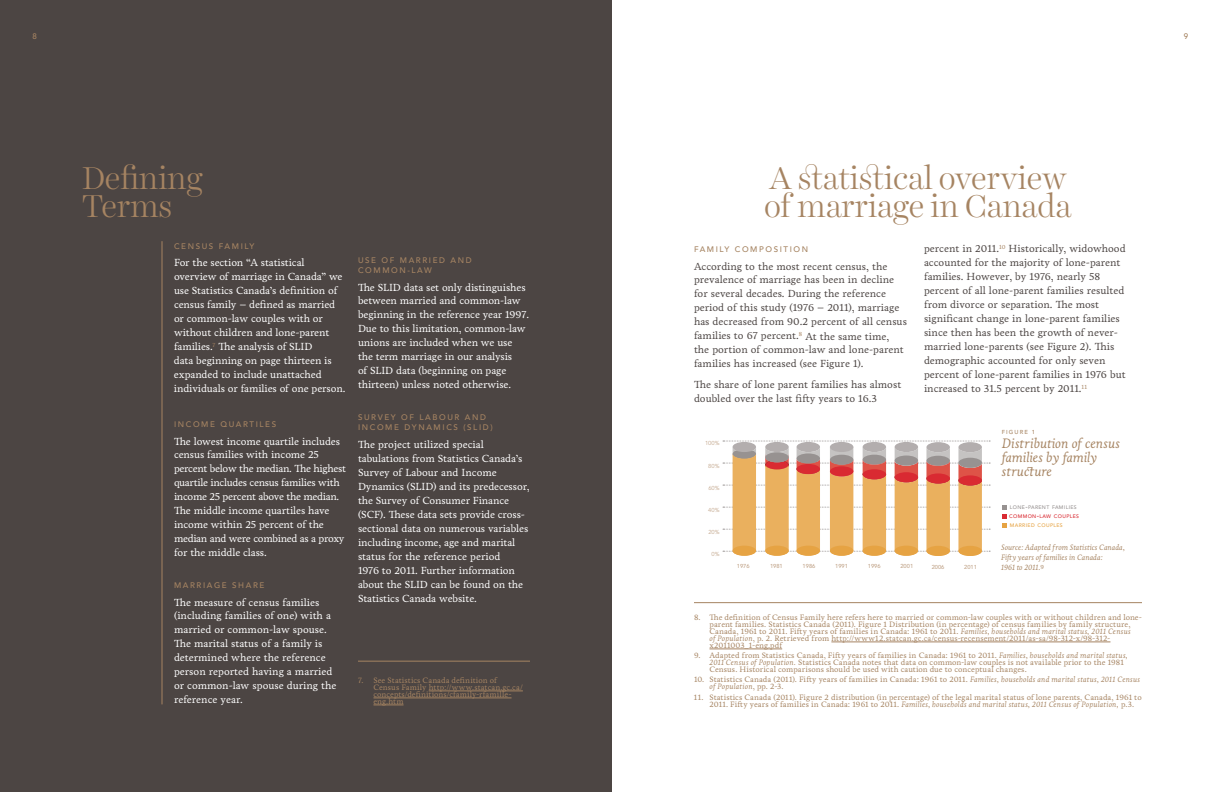
<style>
.page{position:relative;width:1224px;height:792px;background:#fff}
.page>*{position:absolute;margin:0;border:0;box-sizing:border-box;transform-origin:0 0}
.t1{font:300 32px/28px "Harriet Display";color:#a68462}
.t2{font:italic 14px/14px "Livory";letter-spacing:-.015em;color:#a68462}
.t3{font:10.5px/14px "Livory";letter-spacing:-.01em;color:#fff}
.t4{font:10.5px/14px "Livory";color:#4c4543}
.t5{font:8px/7px "Livory";letter-spacing:.01em;color:#a68462}
.t6{font:500 8px/10.5px "Avenir LT Std";letter-spacing:.2em;color:#a68462}
.t7{font:italic 8px/10.5px "Livory";letter-spacing:-.01em;color:#a68462}
.t8{font:5.8px "Avenir LT Std";letter-spacing:.005em;color:#c1a489}
.t9{font:500 5.8px "Avenir LT Std";letter-spacing:.2em;color:#a68462}
.t10{font:500 5.7px "Avenir LT Std";color:#c1a489}
.t11{font:500 5.1px "Avenir LT Std";color:#979291}
.t12{font:500 5.1px "Avenir LT Std";color:#d92a32}
.t13{font:500 5.1px "Avenir LT Std";color:#e6a343}
.s1{font-size:7.3px}
.s2{font-style:italic}
</style>
<div class="page">
<div style="left:0;top:0;width:612px;height:792px;background:#4c4543"></div>
<svg style="left:1002px;top:505px;width:4px;height:22px"></svg>
<svg style="left:723px;top:441px;width:267px;height:115px"></svg>
<div style="left:926px;top:473px;width:24px;height:11px;background:#d92a32;border-radius:50%"></div>
<div style="left:926px;top:442px;width:24px;height:10px;background:#b3aeae;border-radius:50%"></div>
<div style="left:830px;top:455px;width:23px;height:10px;background:#979291;border-radius:50%"></div>
<div style="left:797px;top:453px;width:23px;height:11px;background:#979291;border-radius:50%"></div>
<hr style="left:429px;top:691px;width:94px;height:1px;background:#a68462">
<hr style="left:374px;top:698px;width:138px;height:1px;background:#a68462">
<hr style="left:374px;top:705px;width:30px;height:1px;background:#a68462">
<hr style="left:831px;top:642px;width:279px;height:1px;background:#a68462">
<hr style="left:710px;top:649px;width:72px;height:1px;background:#a68462">
<hr style="left:694px;top:602px;width:448px;height:1px;background:#a68462">
<hr style="left:358px;top:661px;width:172px;height:1px;background:#a68462">
<hr style="left:162px;top:241px;width:1px;height:463px;background:#a68462">
<p class="t6" style="left:33px;top:31px;width:6px">8</p>
<p class="t6" style="left:1184px;top:31px;width:6px">9</p>
<h1 class="t1" style="left:82px;top:164px;width:122px">Defining<br>Terms</h1>
<p class="t6" style="left:174px;top:241px;width:82px">CENSUS FAMILY</p>
<p class="t3" style="left:174px;top:255px;width:173px">For the section “A statistical overview of marriage in Canada” we use Statistics Canada’s definition of census family – defined as married or common-law couples with or without children and lone-parent families.<sup>7</sup> The analysis of SLID<br>data beginning on page thirteen is expanded to include unattached individuals or families of one person.</p>
<p class="t6" style="left:174px;top:419px;width:104px">INCOME QUARTILES</p>
<p class="t3" style="left:174px;top:434px;width:174px">The lowest income quartile includes census families with income 25 percent below the median. The highest quartile includes census families with income 25 percent above the median.<br>The middle income quartiles have income within 25 percent of the median and were combined as a proxy for the middle class.</p>
<p class="t6" style="left:174px;top:580px;width:92px">MARRIAGE SHARE</p>
<p class="t3" style="left:174px;top:595px;width:164px">The measure of census families (including families of one) with a married or common-law spouse.<br>The marital status of a family is determined where the reference person reported having a married or common-law spouse during the reference year.</p>
<p class="t6" style="left:358px;top:255px;width:115px">USE OF MARRIED AND<br>COMMON-LAW</p>
<p class="t3" style="left:358px;top:280px;width:173px">The SLID data set only distinguishes between married and common-law beginning in the reference year 1997.<br>Due to this limitation, common-law unions are included when we use the term marriage in our analysis<br>of SLID data (beginning on page thirteen) unless noted otherwise.</p>
<p class="t6" style="left:358px;top:412px;width:136px">SURVEY OF LABOUR AND<br>INCOME DYNAMICS (SLID)</p>
<p class="t3" style="left:358px;top:437px;width:173px">The project utilized special tabulations from Statistics Canada’s Survey of Labour and Income Dynamics (SLID) and its predecessor, the Survey of Consumer Finance (SCF). These data sets provide cross&shy;sectional data on numerous variables including income, age and marital status for the reference period<br>1976 to 2011. Further information about the SLID can be found on the Statistics Canada website.</p>
<p class="t5" style="left:374px;top:676px;width:151px;text-indent:-16px">7. See Statistics Canada definition of Census Family http://www.statcan.gc.ca/ concepts/definitions/cfamily-rfamille&shy;eng.htm</p>
<h1 class="t1" style="left:764px;top:164px;width:309px">A statistical overview of marriage in Canada</h1>
<p class="t6" style="left:694px;top:244px;width:116px">FAMILY COMPOSITION</p>
<p class="t4" style="left:694px;top:259px;width:214px">According to the most recent census, the prevalence of marriage has been in decline for several decades. During the reference period of this study (1976 – 2011), marriage has decreased from 90.2 percent of all census families to 67 percent.<sup>8</sup> At the same time, the portion of common-law and lone-parent families has increased (see Figure 1).</p>
<p class="t4" style="left:694px;top:378px;width:209px">The share of lone parent families has almost doubled over the last fifty years to 16.3</p>
<p class="t4" style="left:924px;top:241px;width:203px">percent in 2011.<sup>10</sup> Historically, widowhood accounted for the majority of lone-parent families. However, by 1976, nearly 58 percent of all lone-parent families resulted from divorce or separation. The most significant change in lone-parent families since then has been the growth of never&shy;married lone-parents (see Figure 2). This demographic accounted for only seven percent of lone-parent families in 1976 but increased to 31.5 percent by 2011.<sup>11</sup></p>
<p class="t8" style="left:705px;top:440px;width:16px">100%</p>
<p class="t8" style="left:708px;top:462px;width:13px">80%</p>
<p class="t8" style="left:708px;top:484px;width:13px">60%</p>
<p class="t8" style="left:708px;top:507px;width:13px">40%</p>
<p class="t8" style="left:708px;top:529px;width:13px">20%</p>
<p class="t8" style="left:712px;top:551px;width:10px">0%</p>
<p class="t10" style="left:737px;top:563px;width:14px">1976</p>
<p class="t10" style="left:770px;top:563px;width:14px">1981</p>
<p class="t10" style="left:803px;top:563px;width:14px">1986</p>
<p class="t10" style="left:835px;top:563px;width:14px">1991</p>
<p class="t10" style="left:868px;top:563px;width:14px">1996</p>
<p class="t10" style="left:900px;top:563px;width:14px">2001</p>
<p class="t10" style="left:932px;top:563px;width:14px">2006</p>
<p class="t10" style="left:964px;top:563px;width:14px">2011</p>
<p class="t9" style="left:1002px;top:429px;width:35px">FIGURE 1</p>
<h2 class="t2" style="left:1002px;top:436px;width:120px">Distribution of census families by family structure</h2>
<p class="t11" style="left:1010px;top:505px;width:5px">LONE</p>
<p class="t11" style="left:1025px;top:505px;width:11px"><span class="s1">-</span>PARENT</p>
<p class="t11" style="left:1052px;top:505px;width:8px">FAMILIES</p>
<p class="t12" style="left:1009px;top:514px;width:6px">COMMON</p>
<p class="t12" style="left:1037px;top:514px;width:8px"><span class="s1">-</span>LAW</p>
<p class="t12" style="left:1054px;top:514px;width:5px">COU</p>
<p class="t12" style="left:1066px;top:514px;width:8px">PLES</p>
<p class="t13" style="left:1010px;top:523px;width:5px">MARRIED</p>
<p class="t13" style="left:1038px;top:523px;width:5px">COU</p>
<p class="t13" style="left:1050px;top:523px;width:8px">PLES</p>
<p class="t7" style="left:1001px;top:542px;width:125px">Source: Adapted from Statistics Canada,<br>Fifty years of families in Canada:<br>1961 to 2011.<sup>9</sup></p>
<p class="t5" style="left:709px;top:613px;width:434px;text-indent:-15px">8. The definition of Census Family here refers here to married or common-law couples with or without children and lone&shy;parent families. Statistics Canada (2011). Figure 1 Distribution (in percentage) of census families by family structure, Canada, 1961 to 2011. Fifty years of families in Canada: 1961 to 2011. <span class="s2">Families, households and marital status, 2011 Census<br>of Population</span>, p. 2. Retrieved from http://www12.statcan.gc.ca/census-recensement/2011/as-sa/98-312-x/98-312- x2011003_1-eng.pdf</p>
<p class="t5" style="left:709px;top:652px;width:420px;text-indent:-15px">9. Adapted from Statistics Canada, Fifty years of families in Canada: 1961 to 2011. <span class="s2">Families, households and marital status,<br>2011 Census of Population.</span> Statistics Canada notes that data on common-law couples is not available prior to the 1981<br>Census. Historical comparisons should be used with caution due to conceptual changes.</p>
<p class="t5" style="left:709px;top:676px;width:432px;text-indent:-15px">10. Statistics Canada (2011). Fifty years of families in Canada: 1961 to 2011. <span class="s2">Families, households and marital status, 2011 Census of Population</span>, pp. 2-3.</p>
<p class="t5" style="left:709px;top:694px;width:434px;text-indent:-15px">11. Statistics Canada (2011). Figure 2 distribution (in percentage) of the legal marital status of lone parents, Canada, 1961 to<br>2011. Fifty years of families in Canada: 1961 to 2011. <span class="s2">Families, households and marital status, 2011 Census of Population,</span> p.3.</p>
</div>
